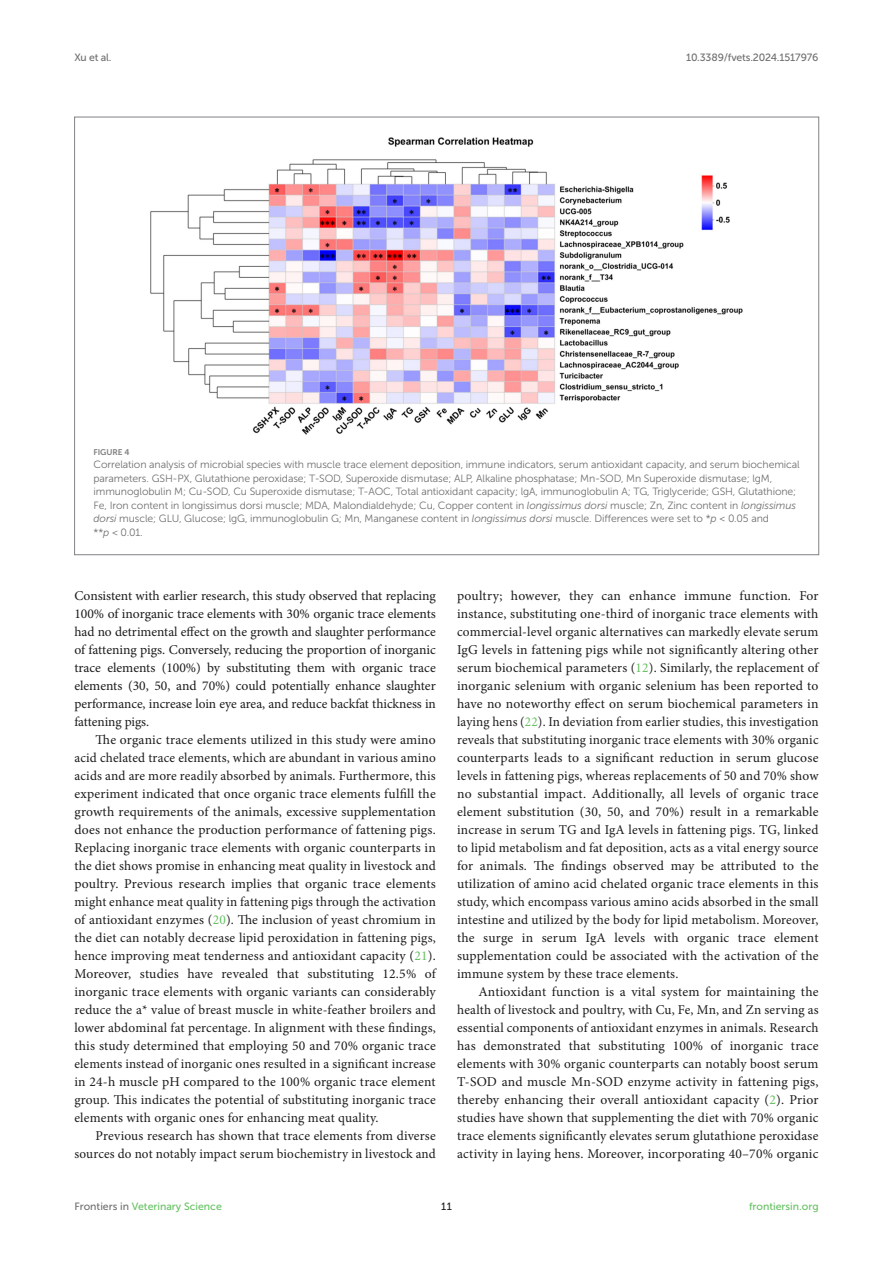
<style>
.page{position:relative;width:893px;height:1263px;background:#fff}
.page>*{position:absolute;margin:0;border:0;box-sizing:border-box;transform-origin:0 0}
.TEXT{font:13.5px/18px "Minion Pro";letter-spacing:.01em;color:#1b1c1b;text-align:justify}
.FIG_LEG{font:10.5px/13.5px "Museo Sans 300";letter-spacing:-.01em;color:#706f70}
.t1{font:10.5px "Museo Sans 500";color:#65c161}
.t2{font:10.5px "Museo Sans 500";letter-spacing:-.015em;color:#706f70}
.t3{font:10.5px "Museo Sans 500";color:#1b1c1b}
.FIG_HD{font:8.25px "Museo Sans 700";letter-spacing:-.01em;color:#7e7f7f}
.s1{font-style:italic}
.s2{color:#65c161}
.s3{color:#706f70}
</style>
<div class="page">
<img style="left:150px;top:137px;width:593px;height:298px">
<p class="t2" style="left:74px;top:51px;width:39px">Xu et al.</p>
<p class="t2" style="left:686px;top:51px;width:134px">10.3389/fvets.2024.1517976</p>
<p class="FIG_HD" style="left:94px;top:447px;width:37px">FIGURE 4</p>
<p class="FIG_LEG" style="left:94px;top:458px;width:708px">Correlation analysis of microbial species with muscle trace element deposition, immune indicators, serum antioxidant capacity, and serum biochemical parameters. GSH-PX, Glutathione peroxidase; T-SOD, Superoxide dismutase; ALP, Alkaline phosphatase; Mn-SOD, Mn Superoxide dismutase; lgM, immunoglobulin M; Cu-SOD, Cu Superoxide dismutase; T-AOC, Total antioxidant capacity; lgA, immunoglobulin A; TG, Triglyceride; GSH, Glutathione; Fe, Iron content in longissimus dorsi muscle; MDA, Malondialdehyde; Cu, Copper content in <span class="s1">longissimus dorsi</span> muscle; Zn, Zinc content in <span class="s1">longissimus dorsi</span> muscle; GLU, Glucose; lgG, immunoglobulin G; Mn, Manganese content in <span class="s1">longissimus dorsi</span> muscle. Differences were set to *<span class="s1">p</span> &lt; 0.05 and<br>**<span class="s1">p</span> &lt; 0.01.</p>
<p class="TEXT" style="left:74px;top:587px;width:363px">Consistent with earlier research, this study observed that replacing 100% of inorganic trace elements with 30% organic trace elements had no detrimental effect on the growth and slaughter performance of fattening pigs. Conversely, reducing the proportion of inorganic trace elements (100%) by substituting them with organic trace elements (30, 50, and 70%) could potentially enhance slaughter performance, increase loin eye area, and reduce backfat thickness in fattening pigs.</p>
<p class="TEXT" style="left:74px;top:731px;width:363px;text-indent:21px">The organic trace elements utilized in this study were amino acid chelated trace elements, which are abundant in various amino acids and are more readily absorbed by animals. Furthermore, this experiment indicated that once organic trace elements fulfill the growth requirements of the animals, excessive supplementation does not enhance the production performance of fattening pigs.<br>Replacing inorganic trace elements with organic counterparts in the diet shows promise in enhancing meat quality in livestock and poultry. Previous research implies that organic trace elements might enhance meat quality in fattening pigs through the activation of antioxidant enzymes (<span class="s2">20</span>). The inclusion of yeast chromium in the diet can notably decrease lipid peroxidation in fattening pigs, hence improving meat tenderness and antioxidant capacity (<span class="s2">21</span>).<br>Moreover, studies have revealed that substituting 12.5% of inorganic trace elements with organic variants can considerably reduce the a* value of breast muscle in white-feather broilers and lower abdominal fat percentage. In alignment with these findings, this study determined that employing 50 and 70% organic trace elements instead of inorganic ones resulted in a significant increase in 24-h muscle pH compared to the 100% organic trace element group. This indicates the potential of substituting inorganic trace elements with organic ones for enhancing meat quality.</p>
<p class="TEXT" style="left:74px;top:1127px;width:363px;text-align:right">Previous research has shown that trace elements from diverse sources do not notably impact serum biochemistry in livestock and</p>
<p class="TEXT" style="left:457px;top:587px;width:363px">poultry; however, they can enhance immune function. For instance, substituting one-third of inorganic trace elements with commercial-level organic alternatives can markedly elevate serum IgG levels in fattening pigs while not significantly altering other serum biochemical parameters (<span class="s2">12</span>). Similarly, the replacement of inorganic selenium with organic selenium has been reported to have no noteworthy effect on serum biochemical parameters in laying hens (<span class="s2">22</span>). In deviation from earlier studies, this investigation reveals that substituting inorganic trace elements with 30% organic counterparts leads to a significant reduction in serum glucose levels in fattening pigs, whereas replacements of 50 and 70% show no substantial impact. Additionally, all levels of organic trace element substitution (30, 50, and 70%) result in a remarkable increase in serum TG and IgA levels in fattening pigs. TG, linked to lipid metabolism and fat deposition, acts as a vital energy source for animals. The findings observed may be attributed to the utilization of amino acid chelated organic trace elements in this study, which encompass various amino acids absorbed in the small intestine and utilized by the body for lipid metabolism. Moreover, the surge in serum IgA levels with organic trace element supplementation could be associated with the activation of the immune system by these trace elements.</p>
<p class="TEXT" style="left:457px;top:983px;width:363px;text-indent:21px">Antioxidant function is a vital system for maintaining the health of livestock and poultry, with Cu, Fe, Mn, and Zn serving as essential components of antioxidant enzymes in animals. Research has demonstrated that substituting 100% of inorganic trace elements with 30% organic counterparts can notably boost serum T-SOD and muscle Mn-SOD enzyme activity in fattening pigs, thereby enhancing their overall antioxidant capacity (<span class="s2">2</span>). Prior studies have shown that supplementing the diet with 70% organic trace elements significantly elevates serum glutathione peroxidase activity in laying hens. Moreover, incorporating 40–70% organic</p>
<p class="t1" style="left:74px;top:1200px;width:149px"><span class="s3">Frontiers in</span> Veterinary Science</p>
<p class="t3" style="left:441px;top:1200px;width:12px">11</p>
<p class="t1" style="left:749px;top:1200px;width:71px">frontiersin.org</p>
</div>
